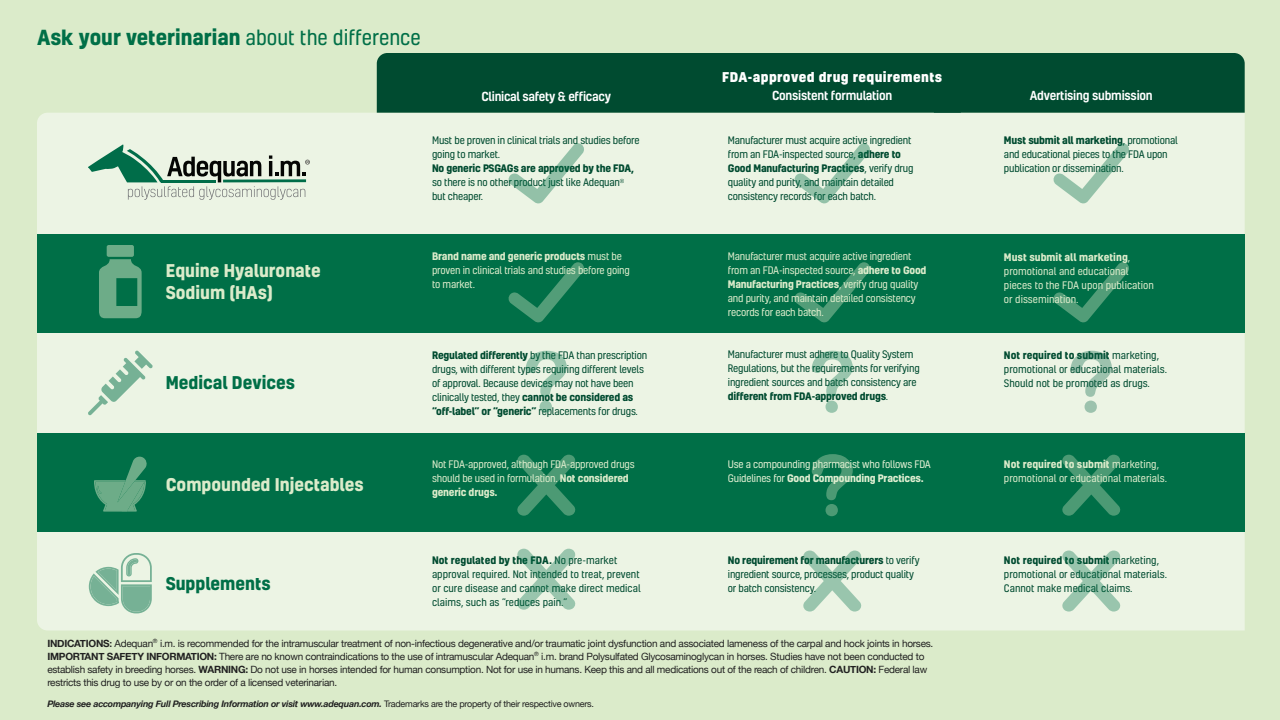
<style>
.page{position:relative;width:1280px;height:720px;background:#dbebca}
.page>*{position:absolute;margin:0;border:0;box-sizing:border-box;transform-origin:0 0}
.t1{font:700 20px "Kelson";color:#006f47}
.t2{font:700 16.9px/22px "Kelson";color:#dbebca}
.t3{font:700 16.9px "Kelson";color:#006f47}
.t4{font:800 13px "Kelson";letter-spacing:.03em;color:#fff}
.t5{font:500 12px "Kelson";letter-spacing:-.02em;color:#fff}
.t6{font:10px/14px "Kelson";letter-spacing:-.02em;color:#004b30}
.t7{font:10px/13px "Helvetica Neue";letter-spacing:-.025em;color:#212121}
.t8{font:10px/14px "Kelson";letter-spacing:-.02em;color:#dbebca}
.t9{font:10px/14px "Kelson";color:#004b30}
.t10{font:10px/14px "Kelson";color:#dbebca}
.t11{font:10px/14px "Kelson";letter-spacing:-.02em;color:#dfeed1}
.t12{font:italic 700 9px "Helvetica Neue";letter-spacing:-.025em;color:#212121}
.s1{font-weight:400}
.s2{font-weight:700}
.s3{font-weight:500}
.s4{font-weight:400;font-style:normal}
</style>
<div class="page">
<div style="left:37px;top:113px;width:1208px;height:518px;background:#ecf4e4"></div>
<div style="left:37px;top:234px;width:1208px;height:99px;background:#006f47"></div>
<div style="left:37px;top:433px;width:1208px;height:99px;background:#006f47"></div>
<div style="left:377px;top:53px;width:868px;height:60px;background:#004b30"></div>
<svg style="left:88px;top:144px;width:222px;height:56px"></svg>
<svg style="left:517px;top:455px;width:59px;height:61px"></svg>
<svg style="left:526px;top:351px;width:41px;height:62px"></svg>
<svg style="left:508px;top:262px;width:76px;height:61px"></svg>
<svg style="left:508px;top:143px;width:77px;height:61px"></svg>
<svg style="left:517px;top:549px;width:59px;height:61px"></svg>
<svg style="left:802px;top:551px;width:60px;height:61px"></svg>
<svg style="left:812px;top:454px;width:41px;height:62px"></svg>
<svg style="left:812px;top:351px;width:41px;height:62px"></svg>
<svg style="left:794px;top:262px;width:76px;height:61px"></svg>
<svg style="left:794px;top:143px;width:77px;height:61px"></svg>
<svg style="left:1053px;top:262px;width:76px;height:61px"></svg>
<svg style="left:1053px;top:143px;width:77px;height:61px"></svg>
<svg style="left:1071px;top:351px;width:41px;height:62px"></svg>
<svg style="left:1062px;top:455px;width:59px;height:61px"></svg>
<svg style="left:1062px;top:551px;width:59px;height:61px"></svg>
<svg style="left:99px;top:245px;width:43px;height:73px"></svg>
<svg style="left:94px;top:457px;width:53px;height:55px"></svg>
<svg style="left:89px;top:553px;width:63px;height:60px"></svg>
<svg style="left:88px;top:351px;width:65px;height:64px"></svg>
<h1 class="t1" style="left:37px;top:24px;width:385px">Ask your veterinarian <span class="s1">about the difference</span></h1>
<p class="t5" style="left:482px;top:88px;width:131px">Clinical safety &amp; efficacy</p>
<p class="t6" style="left:432px;top:133px;width:209px">Must be proven in clinical trials and studies before going to market.</p>
<p class="t6" style="left:432px;top:161px;width:204px"><span class="s2">No generic PSGAGs are approved by the FDA, </span>so there is no other product just like Adequan<sup>® </sup>but cheaper.</p>
<h2 class="t2" style="left:166px;top:259px;width:157px">Equine Hyaluronate<br>Sodium (HAs)</h2>
<h2 class="t3" style="left:166px;top:371px;width:131px">Medical Devices</h2>
<h2 class="t2" style="left:166px;top:473px;width:199px">Compounded Injectables</h2>
<p class="t8" style="left:432px;top:249px;width:199px"><span class="s2">Brand name and generic products</span> must be proven in clinical trials and studies before going to market.</p>
<p class="t6" style="left:432px;top:348px;width:217px"><span class="s2">Regulated differently</span> by the FDA than prescription drugs, with different types requiring different levels of approval. Because devices may not have been clinically tested, they <span class="s2">cannot be considered as “off-label” or “generic”</span> replacements for drugs.</p>
<p class="t8" style="left:432px;top:458px;width:204px">Not FDA-approved, although FDA-approved drugs should be used in formulation. <span class="s2">Not considered generic drugs.</span></p>
<h2 class="t3" style="left:166px;top:571px;width:106px">Supplements</h2>
<p class="t9" style="left:432px;top:553px;width:210px"><span class="s2">Not regulated by the FDA.</span> No pre-market approval required. Not intended to treat, prevent or cure disease and cannot make direct medical claims, such as “reduces pain.”</p>
<h3 class="t4" style="left:722px;top:68px;width:221px">FDA-approved drug requirements</h3>
<p class="t5" style="left:772px;top:87px;width:122px">Consistent formulation</p>
<p class="t6" style="left:728px;top:133px;width:187px">Manufacturer must acquire active ingredient from an FDA-inspected source, <span class="s2">adhere to Good Manufacturing Practices</span>, verify drug quality and purity, and maintain detailed consistency records for each batch.</p>
<p class="t8" style="left:728px;top:249px;width:200px">Manufacturer must acquire active ingredient from an FDA-inspected source, <span class="s2">adhere to Good Manufacturing Practices</span>, verify drug quality and purity, and maintain detailed consistency records for each batch.</p>
<p class="t6" style="left:728px;top:347px;width:193px">Manufacturer must adhere to Quality System Regulations, but the requirements for verifying ingredient sources and batch consistency are <span class="s2">different from FDA-approved drugs</span>.</p>
<p class="t11" style="left:728px;top:458px;width:205px">Use a compounding pharmacist who follows FDA<br>Guidelines for <span class="s2">Good Compounding Practices.</span></p>
<p class="t6" style="left:728px;top:553px;width:193px"><span class="s2">No requirement for manufacturers</span> to verify ingredient source, processes, product quality or batch consistency.</p>
<p class="t7" style="left:47px;top:637px;width:887px"><span class="s2">INDICATIONS</span><span class="s3">:</span> Adequan<sup>®</sup> i.m. is recommended for the intramuscular treatment of non-infectious degenerative and/or traumatic joint dysfunction and associated lameness of the carpal and hock joints in horses.<br><span class="s2">IMPORTANT SAFETY INFORMATION:</span> There are no known contraindications to the use of intramuscular Adequan<sup>®</sup> i.m. brand Polysulfated Glycosaminoglycan in horses. Studies have not been conducted to establish safety in breeding horses. <span class="s2">WARNING:</span> Do not use in horses intended for human consumption. Not for use in humans. Keep this and all medications out of the reach of children. <span class="s2">CAUTION:</span> Federal law restricts this drug to use by or on the order of a licensed veterinarian.</p>
<p class="t12" style="left:47px;top:697px;width:548px">Please see accompanying Full Prescribing Information or visit www.adequan.com. <span class="s4">Trademarks are the property of their respective owners.</span></p>
<p class="t5" style="left:1030px;top:87px;width:125px">Advertising submission</p>
<p class="t6" style="left:1004px;top:133px;width:175px"><span class="s2">Must submit all marketing</span>, promotional and educational pieces to the FDA upon publication or dissemination.</p>
<p class="t10" style="left:1004px;top:250px;width:151px"><span class="s2">Must submit all marketing</span>, promotional and educational pieces to the FDA upon publication or dissemination.</p>
<p class="t9" style="left:1004px;top:348px;width:165px"><span class="s2">Not required to submit</span> marketing, promotional or educational materials.<br>Should not be promoted as drugs.</p>
<p class="t10" style="left:1004px;top:457px;width:165px"><span class="s2">Not required to submit</span> marketing, promotional or educational materials.</p>
<p class="t9" style="left:1004px;top:553px;width:165px"><span class="s2">Not required to submit</span> marketing, promotional or educational materials.<br>Cannot make medical claims.</p>
</div>
